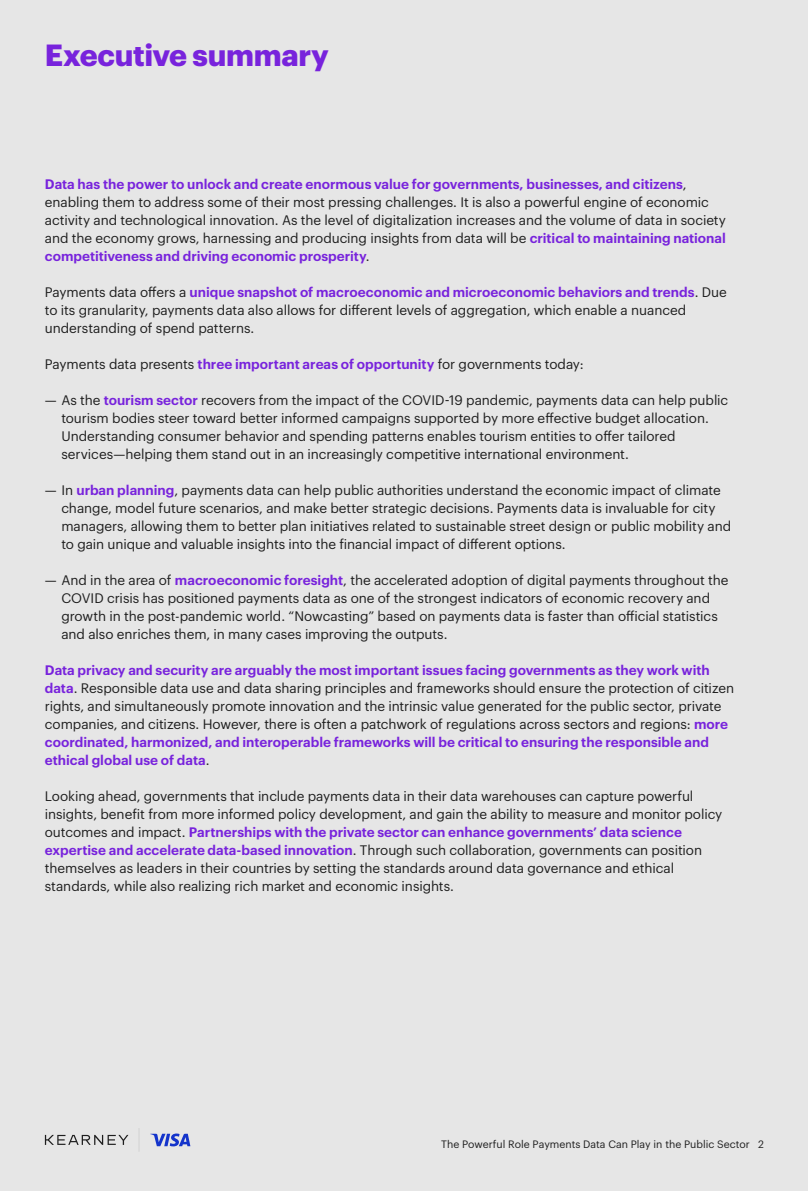
<style>
.page{position:relative;width:808px;height:1191px;background:#e6e6e6}
.page>*{position:absolute;margin:0;border:0;box-sizing:border-box;transform-origin:0 0}
._01_SectionTitle{font:700 30px "Graphik";letter-spacing:-.01em;color:#7823dc}
._03_BodyCopy{font:13.5px/18px "Graphik";letter-spacing:-.005em;color:#1e1e1e}
.t1{font:10.5px "Graphik";color:#1e1e1e}
.s1{font-weight:600;color:#7823dc}
</style>
<div class="page">
<svg style="left:139px;top:1129px;width:1px;height:22px"></svg>
<svg style="left:45px;top:1134px;width:83px;height:10px"></svg>
<svg style="left:150px;top:1133px;width:40px;height:13px"></svg>
<h2 class="_01_SectionTitle" style="left:45px;top:32px;width:285px">Executive summary</h2>
<p class="_03_BodyCopy" style="left:45px;top:174px;width:683px"><span class="s1">Data has the power to unlock and create enormous value for governments, businesses, and citizens</span>, enabling them to address some of their most pressing challenges. It is also a powerful engine of economic activity and technological innovation. As the level of digitalization increases and the volume of data in society and the economy grows, harnessing and producing insights from data will be <span class="s1">critical to maintaining national competitiveness and driving economic prosperity</span>.</p>
<p class="_03_BodyCopy" style="left:45px;top:282px;width:683px">Payments data offers a <span class="s1">unique snapshot of macroeconomic and microeconomic behaviors and trends</span>. Due to its granularity, payments data also allows for different levels of aggregation, which enable a nuanced understanding of spend patterns.</p>
<p class="_03_BodyCopy" style="left:45px;top:354px;width:540px">Payments data presents <span class="s1">three important areas of opportunity</span> for governments today:</p>
<p class="_03_BodyCopy" style="left:61px;top:390px;width:668px;text-indent:-16px">— As the <span class="s1">tourism sector</span> recovers from the impact of the COVID-19 pandemic, payments data can help public tourism bodies steer toward better informed campaigns supported by more effective budget allocation.<br>Understanding consumer behavior and spending patterns enables tourism entities to offer tailored services—helping them stand out in an increasingly competitive international environment.</p>
<p class="_03_BodyCopy" style="left:61px;top:480px;width:671px;text-indent:-16px">— In <span class="s1">urban planning</span>, payments data can help public authorities understand the economic impact of climate change, model future scenarios, and make better strategic decisions. Payments data is invaluable for city managers, allowing them to better plan initiatives related to sustainable street design or public mobility and to gain unique and valuable insights into the financial impact of different options.</p>
<p class="_03_BodyCopy" style="left:61px;top:570px;width:669px;text-indent:-16px">— And in the area of <span class="s1">macroeconomic foresight</span>, the accelerated adoption of digital payments throughout the COVID crisis has positioned payments data as one of the strongest indicators of economic recovery and growth in the post-pandemic world. “Nowcasting” based on payments data is faster than official statistics and also enriches them, in many cases improving the outputs.</p>
<p class="_03_BodyCopy" style="left:45px;top:660px;width:691px"><span class="s1">Data privacy and security are arguably the most important issues facing governments as they work with data</span>. Responsible data use and data sharing principles and frameworks should ensure the protection of citizen rights, and simultaneously promote innovation and the intrinsic value generated for the public sector, private companies, and citizens. However, there is often a patchwork of regulations across sectors and regions: <span class="s1">more coordinated, harmonized, and interoperable frameworks will be critical to ensuring the responsible and ethical global use of data</span>.</p>
<p class="_03_BodyCopy" style="left:45px;top:786px;width:679px">Looking ahead, governments that include payments data in their data warehouses can capture powerful insights, benefit from more informed policy development, and gain the ability to measure and monitor policy outcomes and impact. <span class="s1">Partnerships with the private sector can enhance governments’ data science expertise and accelerate data-based innovation</span>. Through such collaboration, governments can position themselves as leaders in their countries by setting the standards around data governance and ethical standards, while also realizing rich market and economic insights.</p>
<p class="t1" style="left:441px;top:1136px;width:324px">The Powerful Role Payments Data Can Play in the Public Sector 2</p>
</div>
